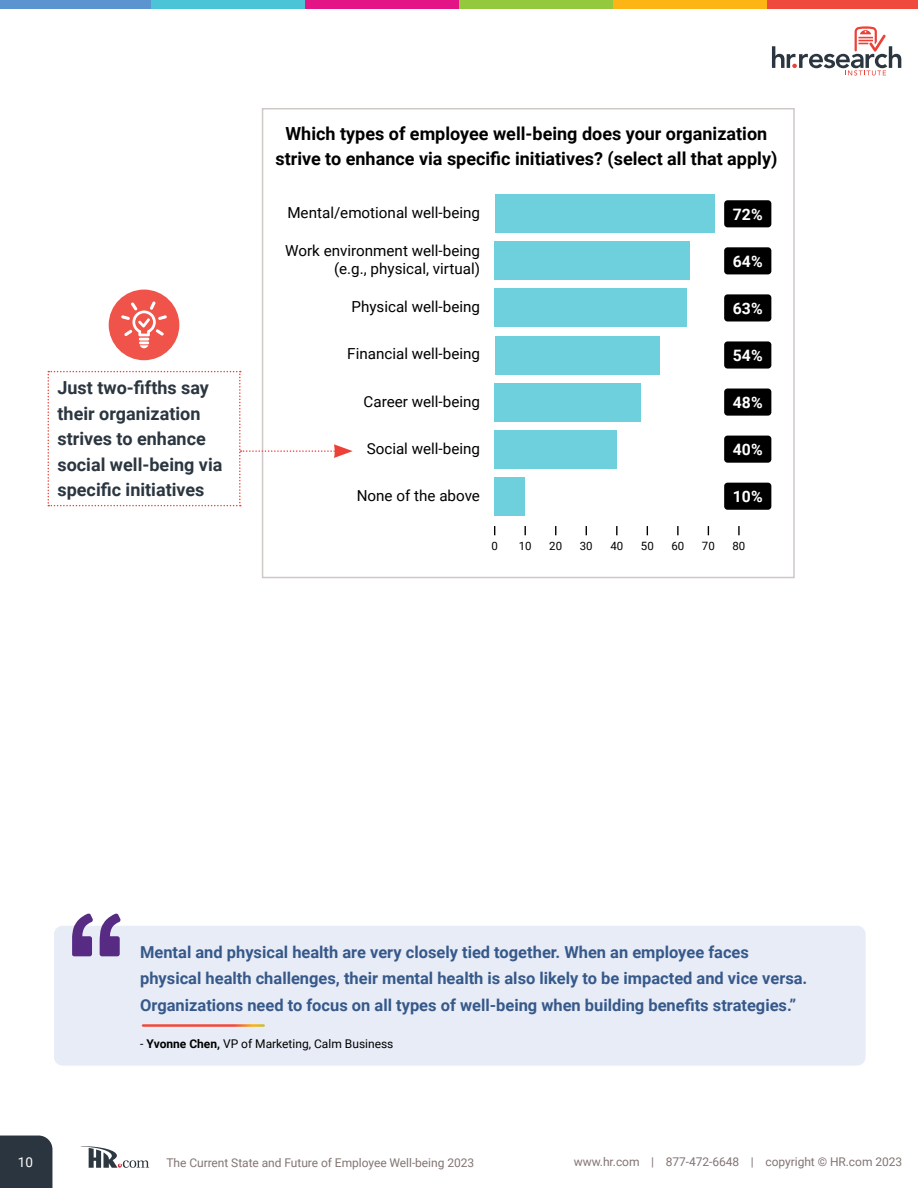
<style>
.page{position:relative;width:918px;height:1188px;background:#fff}
.page>*{position:absolute;margin:0;border:0;box-sizing:border-box;transform-origin:0 0}
.t1{font:700 18px/25.5px "Roboto";color:#000;text-align:center}
.t2{font:700 18px/25.5px "Roboto";color:#2b3640}
.t3{font:700 16.5px/26.5px "Roboto";color:#36598a}
.t4{font:700 15.75px "Roboto";color:#fff}
.t5{font:15.15px/18.3px "Roboto";color:#000;text-align:right}
.t6{font:13.5px "Roboto";color:#fff}
.t7{font:12px "Roboto";letter-spacing:-.005em;color:#827573}
.t8{font:12px "Roboto";color:#000}
.t9{font:11.4px "Roboto";color:#000}
.s1{font-weight:700}
</style>
<div class="page">
<div style="left:0;top:1136px;width:52px;height:52px;background:#2b353f"></div>
<svg style="left:81px;top:1146px;width:68px;height:22px"></svg>
<div style="left:54px;top:926px;width:812px;height:140px;background:#e8ecf7;border-radius:9px"></div>
<svg style="left:72px;top:914px;width:21px;height:42px"></svg>
<svg style="left:100px;top:914px;width:21px;height:42px"></svg>
<hr style="left:143px;top:1024px;width:121px;height:3px;background:#fff">
<div style="left:109px;top:290px;width:70px;height:70px;background:#f05349;border-radius:50%"></div>
<svg style="left:121px;top:301px;width:46px;height:47px"></svg>
<svg style="left:616px;top:526px;width:2px;height:9px"></svg>
<svg style="left:677px;top:526px;width:2px;height:9px"></svg>
<svg style="left:738px;top:526px;width:2px;height:9px"></svg>
<div style="left:495px;top:477px;width:30px;height:38px;background:#6ecfdd"></div>
<div style="left:495px;top:430px;width:122px;height:38px;background:#6ecfdd"></div>
<div style="left:495px;top:383px;width:146px;height:38px;background:#6ecfdd"></div>
<div style="left:495px;top:336px;width:165px;height:38px;background:#6ecfdd"></div>
<div style="left:495px;top:289px;width:192px;height:38px;background:#6ecfdd"></div>
<div style="left:495px;top:242px;width:195px;height:38px;background:#6ecfdd"></div>
<div style="left:495px;top:195px;width:220px;height:38px;background:#6ecfdd"></div>
<div style="left:724px;top:200px;width:47px;height:27px;background:#000;border-radius:3px"></div>
<div style="left:724px;top:247px;width:47px;height:27px;background:#000;border-radius:3px"></div>
<div style="left:724px;top:294px;width:47px;height:28px;background:#000;border-radius:3px"></div>
<div style="left:724px;top:341px;width:47px;height:28px;background:#000;border-radius:3px"></div>
<div style="left:724px;top:389px;width:47px;height:27px;background:#000;border-radius:3px"></div>
<div style="left:724px;top:436px;width:47px;height:27px;background:#000;border-radius:3px"></div>
<div style="left:724px;top:483px;width:47px;height:27px;background:#000;border-radius:3px"></div>
<div style="left:262px;top:108px;width:533px;height:470px;border:2px solid #cfc8c7"></div>
<svg style="left:48px;top:371px;width:305px;height:135px"></svg>
<div style="left:0;top:0;width:151px;height:9px;background:#5c94cf"></div>
<div style="left:151px;top:0;width:154px;height:9px;background:#4ac4d6"></div>
<div style="left:305px;top:0;width:154px;height:9px;background:#e31485"></div>
<div style="left:459px;top:0;width:154px;height:9px;background:#94c93d"></div>
<div style="left:613px;top:0;width:154px;height:9px;background:#fcb514"></div>
<div style="left:767px;top:0;width:151px;height:9px;background:#f04a3d"></div>
<svg style="left:772px;top:26px;width:129px;height:50px"></svg>
<p class="t2" style="left:58px;top:375px;width:166px">Just two-fifths say their organization strives to enhance social well-being via specific initiatives</p>
<p class="t1" style="left:275px;top:120px;width:503px">Which types of employee well-being does your organization strive to enhance via specific initiatives? (select all that apply)</p>
<p class="t5" style="left:287px;top:203px;width:194px">Mental/emotional well-being</p>
<p class="t5" style="left:285px;top:241px;width:196px">Work environment well-being (e.g., physical, virtual)</p>
<p class="t5" style="left:351px;top:297px;width:130px">Physical well-being</p>
<p class="t5" style="left:347px;top:344px;width:134px">Financial well-being</p>
<p class="t5" style="left:364px;top:391px;width:118px">Career well-being</p>
<p class="t5" style="left:367px;top:438px;width:115px">Social well-being</p>
<p class="t5" style="left:357px;top:486px;width:125px">None of the above</p>
<p class="t4" style="left:733px;top:203px;width:31px">72%</p>
<p class="t4" style="left:733px;top:250px;width:31px">64%</p>
<p class="t4" style="left:733px;top:297px;width:31px">63%</p>
<p class="t4" style="left:733px;top:344px;width:31px">54%</p>
<p class="t4" style="left:733px;top:391px;width:31px">48%</p>
<p class="t4" style="left:733px;top:438px;width:31px">40%</p>
<p class="t4" style="left:733px;top:485px;width:31px">10%</p>
<p class="t9" style="left:491px;top:538px;width:8px">0</p>
<p class="t9" style="left:519px;top:538px;width:14px">10</p>
<p class="t9" style="left:549px;top:538px;width:14px">20</p>
<p class="t9" style="left:580px;top:538px;width:14px">30</p>
<p class="t9" style="left:610px;top:538px;width:14px">40</p>
<p class="t9" style="left:641px;top:538px;width:14px">50</p>
<p class="t9" style="left:671px;top:538px;width:14px">60</p>
<p class="t9" style="left:702px;top:538px;width:14px">70</p>
<p class="t9" style="left:733px;top:538px;width:14px">80</p>
<p class="t3" style="left:140px;top:938px;width:669px">Mental and physical health are very closely tied together. When an employee faces physical health challenges, their mental health is also likely to be impacted and vice versa.<br>Organizations need to focus on all types of well-being when building benefits strategies.”</p>
<p class="t8" style="left:140px;top:1035px;width:255px">- <span class="s1">Yvonne Chen,</span> VP of Marketing, Calm Business</p>
<p class="t6" style="left:18px;top:1153px;width:17px">10</p>
<p class="t7" style="left:166px;top:1155px;width:309px">The Current State and Future of Employee Well-being 2023</p>
<p class="t7" style="left:574px;top:1153px;width:330px">www.hr.com | 877-472-6648 | copyright © HR.com 2023</p>
</div>
